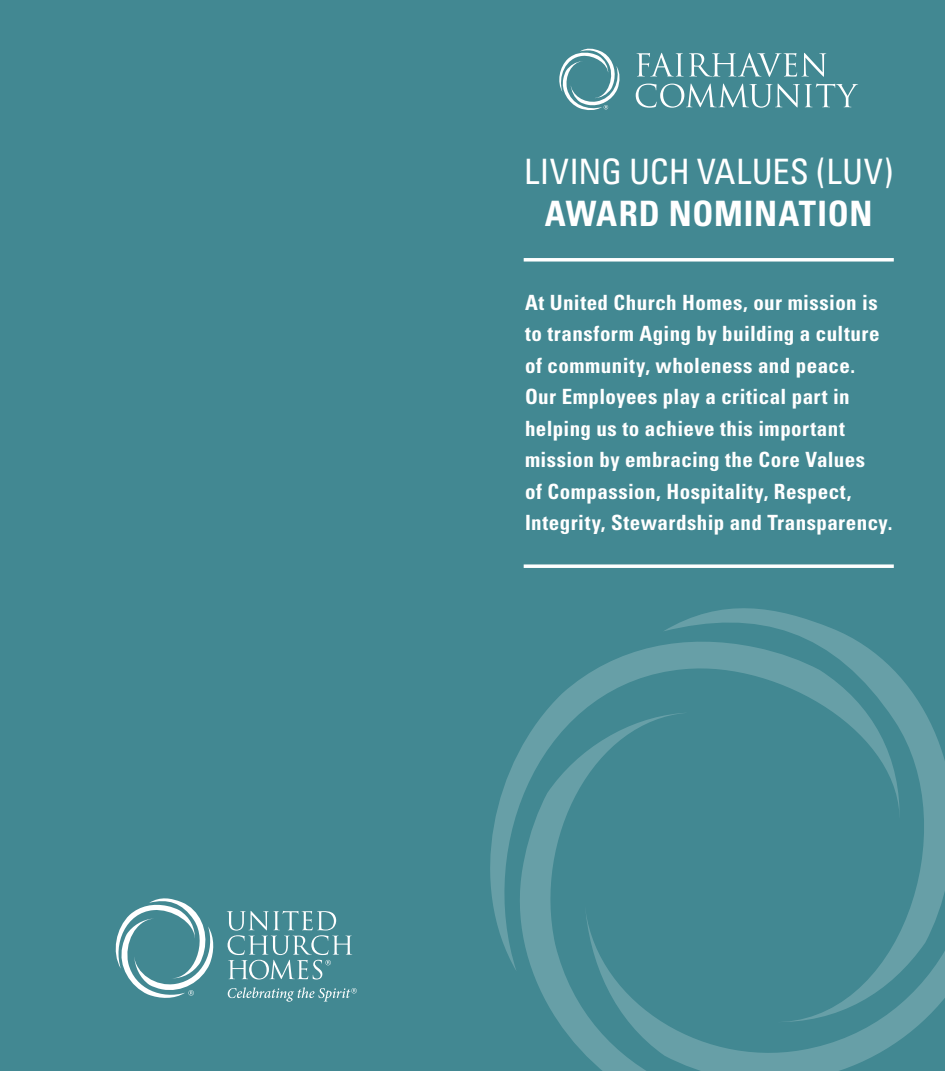
<style>
.page{position:relative;width:945px;height:1071px;background:#428892}
.page>*{position:absolute;margin:0;border:0;box-sizing:border-box;transform-origin:0 0}
.t1{font:condensed 35px "Univers";letter-spacing:.01em;color:#fff}
.t2{font:700 condensed 35px "Univers";letter-spacing:.02em;color:#fff}
.t3{font:700 condensed 21px/31.5px "Univers";letter-spacing:.02em;color:#fff}
</style>
<div class="page">
<svg style="left:533px;top:972px;width:52px;height:82px"></svg>
<svg style="left:664px;top:608px;width:278px;height:145px"></svg>
<svg style="left:490px;top:633px;width:412px;height:339px"></svg>
<svg style="left:585px;top:753px;width:360px;height:318px"></svg>
<svg style="left:524px;top:258px;width:370px;height:4px"></svg>
<svg style="left:524px;top:564px;width:370px;height:4px"></svg>
<svg style="left:227px;top:911px;width:125px;height:69px"></svg>
<svg style="left:116px;top:898px;width:98px;height:100px"></svg>
<svg style="left:228px;top:987px;width:129px;height:15px"></svg>
<svg style="left:637px;top:53px;width:189px;height:24px"></svg>
<svg style="left:636px;top:84px;width:222px;height:24px"></svg>
<svg style="left:559px;top:49px;width:61px;height:61px"></svg>
<h1 class="t1" style="left:524px;top:150px;width:371px">LIVING UCH VALUES (LUV)</h1>
<h1 class="t2" style="left:545px;top:192px;width:329px">AWARD NOMINATION</h1>
<p class="t3" style="left:525px;top:287px;width:369px">At United Church Homes, our mission is to transform Aging by building a culture of community, wholeness and peace.<br>Our Employees play a critical part in helping us to achieve this important mission by embracing the Core Values<br>of Compassion, Hospitality, Respect, Integrity, Stewardship and Transparency.</p>
</div>
